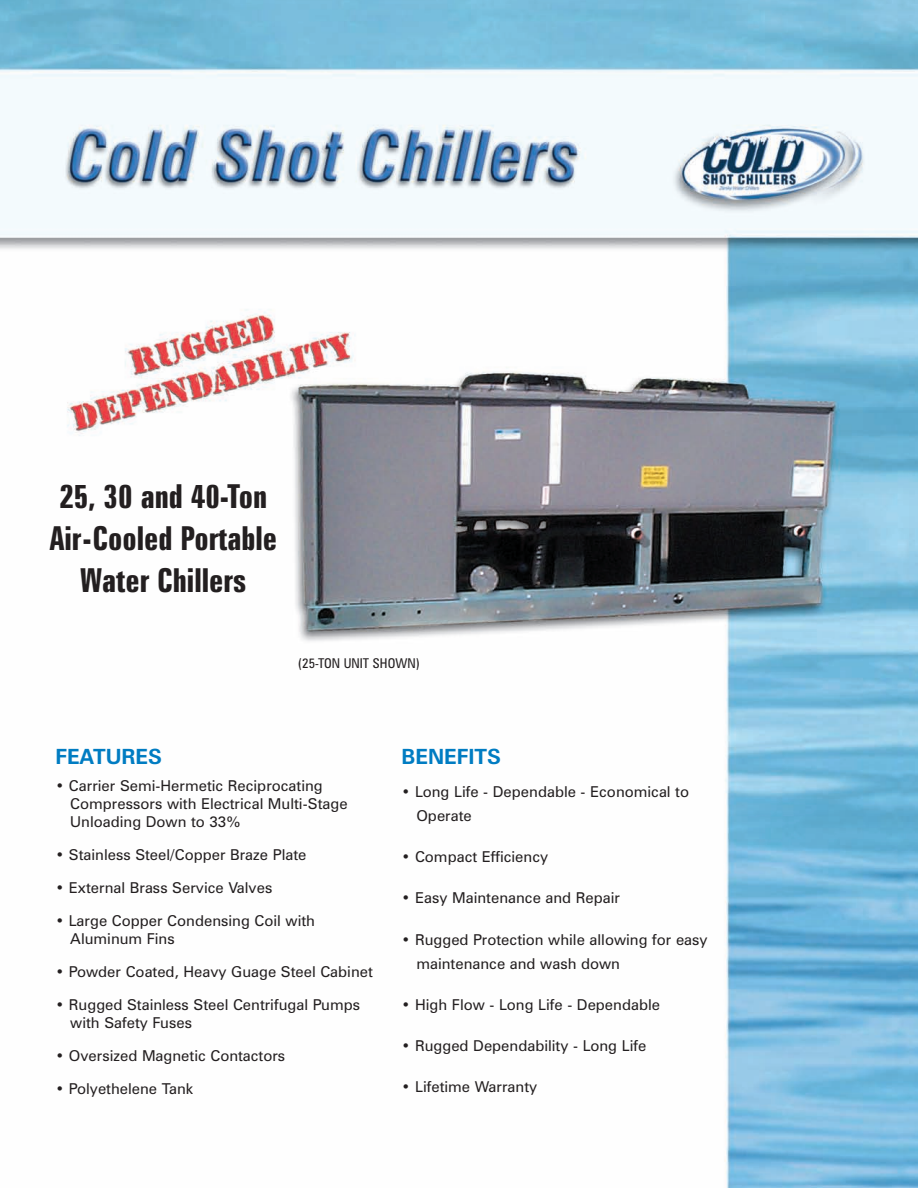
<style>
.page{position:relative;width:918px;height:1188px;background:#fff}
.page>*{position:absolute;margin:0;border:0;box-sizing:border-box;transform-origin:0 0}
.t1{font:700 extra-condensed 33px/42px "Zurich BT";color:#231f20;text-align:center}
.t2{font:700 21px "Zurich BT";color:#007cc2}
.t3{font:15px/18px "Zurich BT";color:#231f20}
.t4{font:condensed 13.5px "Zurich BT";color:#231f20}
</style>
<div class="page">
<img style="left:0;top:0;width:918px;height:1188px">
<h1 class="t1" style="left:49px;top:476px;width:229px">25, 30 and 40-Ton<br>Air-Cooled Portable<br>Water Chillers</h1>
<p class="t4" style="left:298px;top:655px;width:123px">(25-TON UNIT SHOWN)</p>
<h2 class="t2" style="left:55px;top:744px;width:108px">FEATURES</h2>
<p class="t3" style="left:70px;top:776px;width:279px;text-indent:-15px">• Carrier Semi-Hermetic Reciprocating<br>Compressors with Electrical Multi-Stage<br>Unloading Down to 33%</p>
<p class="t3" style="left:55px;top:845px;width:253px">• Stainless Steel/Copper Braze Plate</p>
<p class="t3" style="left:55px;top:878px;width:218px">• External Brass Service Valves</p>
<p class="t3" style="left:70px;top:911px;width:246px;text-indent:-15px">• Large Copper Condensing Coil with<br>Aluminum Fins</p>
<p class="t3" style="left:55px;top:962px;width:319px">• Powder Coated, Heavy Guage Steel Cabinet</p>
<p class="t3" style="left:70px;top:995px;width:291px;text-indent:-15px">• Rugged Stainless Steel Centrifugal Pumps with Safety Fuses</p>
<p class="t3" style="left:55px;top:1046px;width:231px">• Oversized Magnetic Contactors</p>
<p class="t3" style="left:55px;top:1079px;width:139px">• Polyethelene Tank</p>
<h2 class="t2" style="left:402px;top:744px;width:101px">BENEFITS</h2>
<p class="t3" style="left:416px;top:779px;width:274px;line-height:24px;text-indent:-15px">• Long Life - Dependable - Economical to<br>Operate</p>
<p class="t3" style="left:402px;top:848px;width:148px">• Compact Efficiency</p>
<p class="t3" style="left:402px;top:889px;width:220px">• Easy Maintenance and Repair</p>
<p class="t3" style="left:416px;top:927px;width:293px;line-height:24px;text-indent:-15px">• Rugged Protection while allowing for easy maintenance and wash down</p>
<p class="t3" style="left:402px;top:995px;width:260px">• High Flow - Long Life - Dependable</p>
<p class="t3" style="left:402px;top:1037px;width:246px">• Rugged Dependability - Long Life</p>
<p class="t3" style="left:402px;top:1078px;width:137px">• Lifetime Warranty</p>
</div>
